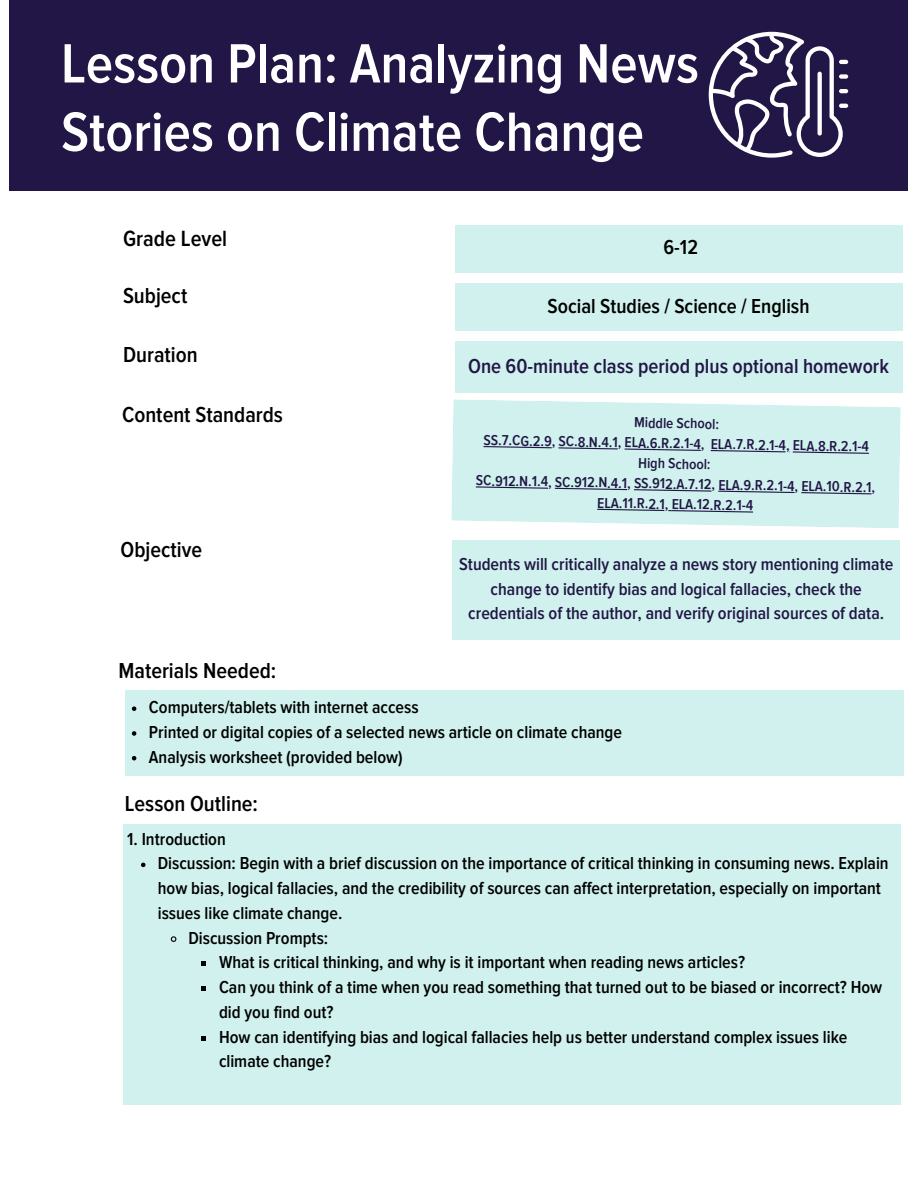
<style>
.page{position:relative;width:918px;height:1188px;background:#fff}
.page>*{position:absolute;margin:0;border:0;box-sizing:border-box;transform-origin:0 0}
.t1{font:600 57.3px/68.4px "Proxima Nova Cond";color:#fff}
.t2{font:600 22.8px "Proxima Nova Cond";color:#000}
.t3{font:600 22.5px "Proxima Nova Cond";color:#000}
.t4{font:600 21px "Proxima Nova Cond";color:#211645}
.t5{font:600 21px "Proxima Nova Cond";color:#000}
.t6{font:600 18px/24.8px "Proxima Nova Cond";color:#000}
.t7{font:600 18px/24.8px "Proxima Nova Cond";color:#211645;text-align:center}
.t8{font:600 15px/20.2px "Proxima Nova Cond";color:#211645;text-align:center}
</style>
<div class="page">
<div style="left:455px;top:225px;width:447px;height:48px;background:#d0f1ed"></div>
<svg style="left:451px;top:399px;width:450px;height:129px;background:#d3f1ee"></svg>
<svg style="left:484px;top:446px;width:68px;height:2px"></svg>
<svg style="left:559px;top:447px;width:59px;height:2px"></svg>
<svg style="left:625px;top:448px;width:76px;height:3px"></svg>
<svg style="left:711px;top:450px;width:158px;height:4px"></svg>
<svg style="left:476px;top:486px;width:72px;height:3px"></svg>
<svg style="left:555px;top:488px;width:72px;height:2px"></svg>
<svg style="left:634px;top:489px;width:77px;height:3px"></svg>
<svg style="left:718px;top:491px;width:77px;height:2px"></svg>
<svg style="left:801px;top:492px;width:71px;height:2px"></svg>
<svg style="left:597px;top:509px;width:156px;height:4px"></svg>
<div style="left:455px;top:283px;width:447px;height:48px;background:#d0f1ed"></div>
<div style="left:123px;top:824px;width:778px;height:280px;background:#d0f1ed"></div>
<svg style="left:141px;top:863px;width:5px;height:4px"></svg>
<svg style="left:170px;top:936px;width:7px;height:6px"></svg>
<svg style="left:202px;top:962px;width:4px;height:4px"></svg>
<svg style="left:202px;top:986px;width:4px;height:5px"></svg>
<svg style="left:202px;top:1036px;width:4px;height:4px"></svg>
<div style="left:126px;top:691px;width:778px;height:85px;background:#d0f1ed"></div>
<div style="left:9px;top:0;width:899px;height:190px;background:#211645"></div>
<svg style="left:709px;top:32px;width:139px;height:126px"></svg>
<svg style="left:132px;top:706px;width:4px;height:5px"></svg>
<svg style="left:132px;top:731px;width:4px;height:5px"></svg>
<svg style="left:132px;top:756px;width:4px;height:4px"></svg>
<div style="left:452px;top:541px;width:448px;height:99px;background:#d0f1ed"></div>
<div style="left:455px;top:342px;width:447px;height:51px;background:#d0f1ed"></div>
<h2 class="t1" style="left:61px;top:32px;width:639px">Lesson Plan: Analyzing News<br>Stories on Climate Change</h2>
<h2 class="t2" style="left:123px;top:228px;width:106px">Grade Level</h2>
<h3 class="t3" style="left:123px;top:285px;width:66px">Subject</h3>
<p class="t3" style="left:123px;top:345px;width:76px">Duration</p>
<h2 class="t3" style="left:122px;top:405px;width:163px">Content Standards</h2>
<p class="t3" style="left:121px;top:540px;width:83px">Objective</p>
<p class="t3" style="left:118px;top:660px;width:159px">Materials Needed:</p>
<h1 class="t5" style="left:664px;top:237px;width:36px">6-12</h1>
<h2 class="t5" style="left:548px;top:296px;width:263px">Social Studies / Science / English</h2>
<p class="t4" style="left:468px;top:356px;width:422px">One 60-minute class period plus optional homework</p>
<p class="t8" style="left:635px;top:413px;width:86px;rotate:1deg">Middle School:</p>
<h2 class="t8" style="left:484px;top:430px;width:387px;rotate:1deg">SS.7.CG.2.9, SC.8.N.4.1, ELA.6.R.2.1-4, ELA.7.R.2.1-4, ELA.8.R.2.1-4</h2>
<h2 class="t8" style="left:476px;top:451px;width:401px;rotate:1deg">High School:<br>SC.912.N.1.4, SC.912.N.4.1, SS.912.A.7.12, ELA.9.R.2.1-4, ELA.10.R.2.1,</h2>
<h2 class="t8" style="left:598px;top:493px;width:157px;rotate:1deg">ELA.11.R.2.1, ELA.12.R.2.1-4</h2>
<p class="t7" style="left:459px;top:552px;width:436px">Students will critically analyze a news story mentioning climate change to identify bias and logical fallacies, check the credentials of the author, and verify original sources of data.</p>
<h3 class="t6" style="left:149px;top:696px;width:271px">Computers/tablets with internet access</h3>
<p class="t6" style="left:149px;top:720px;width:475px">Printed or digital copies of a selected news article on climate change</p>
<p class="t6" style="left:149px;top:745px;width:255px">Analysis worksheet (provided below)</p>
<p class="t3" style="left:125px;top:793px;width:135px">Lesson Outline:</p>
<h2 class="t6" style="left:127px;top:827px;width:100px">1. Introduction</h2>
<p class="t6" style="left:158px;top:852px;width:732px">Discussion: Begin with a brief discussion on the importance of critical thinking in consuming news. Explain how bias, logical fallacies, and the credibility of sources can affect interpretation, especially on important issues like climate change.</p>
<p class="t6" style="left:188px;top:926px;width:141px">Discussion Prompts:</p>
<p class="t6" style="left:219px;top:951px;width:528px">What is critical thinking, and why is it important when reading news articles?</p>
<p class="t6" style="left:219px;top:976px;width:665px">Can you think of a time when you read something that turned out to be biased or incorrect? How did you find out?</p>
<h2 class="t6" style="left:219px;top:1025px;width:630px">How can identifying bias and logical fallacies help us better understand complex issues like climate change?</h2>
</div>
